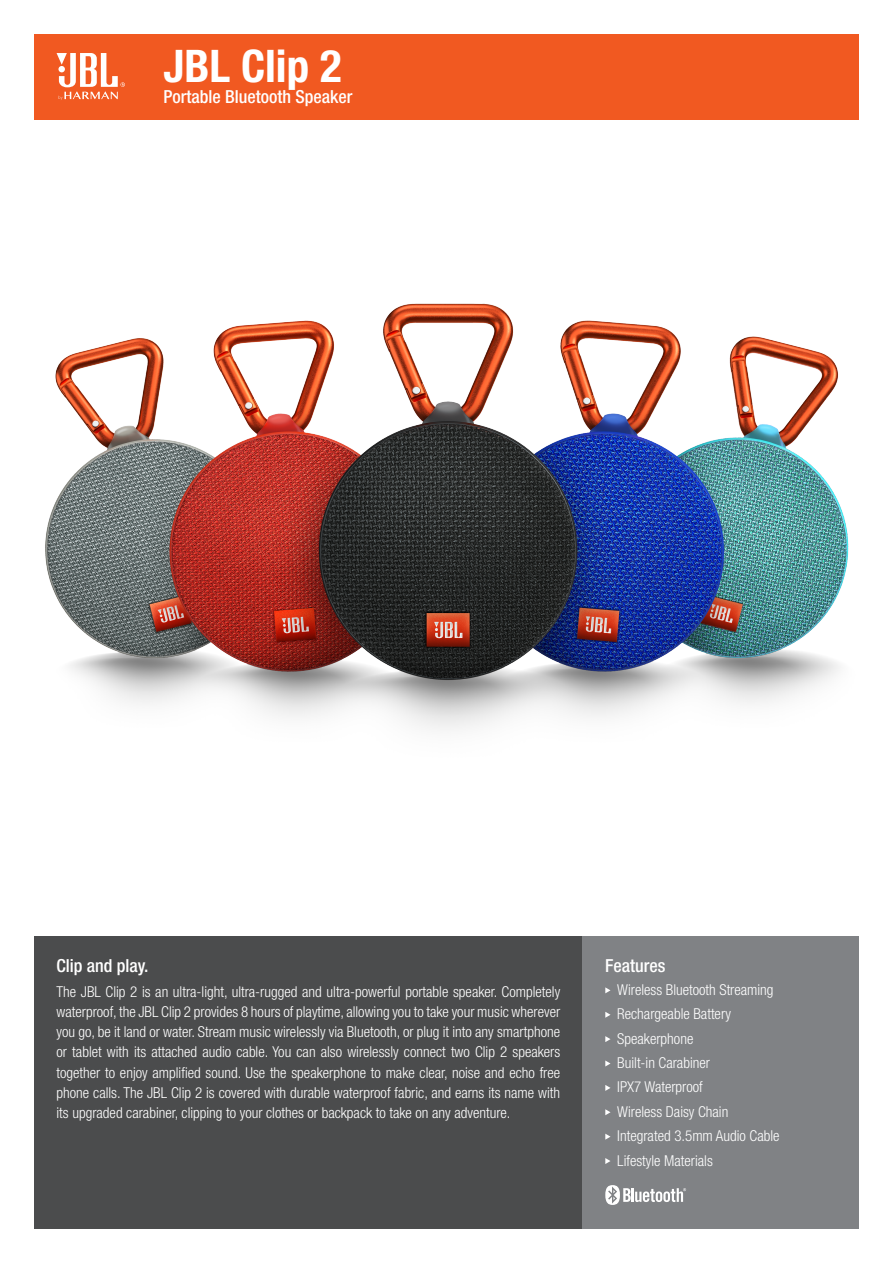
<style>
.page{position:relative;width:893px;height:1263px;background:#fff}
.page>*{position:absolute;margin:0;border:0;box-sizing:border-box;transform-origin:0 0}
.t1{font:700 condensed 45px "Helvetica Neue LT Pro";color:#fff}
.t2{font:500 condensed 18px "Helvetica Neue LT Pro";color:#fff}
.t3{font:300 condensed 15px/20.2px "Helvetica Neue LT Pro";color:#fff;text-align:justify}
</style>
<div class="page">
<img style="left:45px;top:303px;width:804px;height:427px">
<div style="left:34px;top:936px;width:549px;height:293px;background:#4b4c4d"></div>
<div style="left:583px;top:936px;width:276px;height:293px;background:#808285"></div>
<svg style="left:605px;top:987px;width:5px;height:6px"></svg>
<svg style="left:605px;top:1012px;width:5px;height:6px"></svg>
<svg style="left:605px;top:1036px;width:5px;height:6px"></svg>
<svg style="left:605px;top:1060px;width:5px;height:6px"></svg>
<svg style="left:605px;top:1085px;width:5px;height:6px"></svg>
<svg style="left:605px;top:1109px;width:5px;height:6px"></svg>
<svg style="left:605px;top:1134px;width:5px;height:6px"></svg>
<svg style="left:605px;top:1158px;width:5px;height:6px"></svg>
<svg style="left:605px;top:1185px;width:81px;height:20px"></svg>
<div style="left:34px;top:34px;width:825px;height:85px;background:#f15921"></div>
<svg style="left:57px;top:53px;width:68px;height:47px"></svg>
<p class="t1" style="left:163px;top:39px;width:180px">JBL Clip 2</p>
<p class="t2" style="left:163px;top:86px;width:190px">Portable Bluetooth Speaker</p>
<p class="t2" style="left:57px;top:955px;width:93px">Clip and play.</p>
<p class="t3" style="left:57px;top:981px;width:505px">The JBL Clip 2 is an ultra-light, ultra-rugged and ultra-powerful portable speaker. Completely waterproof, the JBL Clip 2 provides 8 hours of playtime, allowing you to take your music wherever you go, be it land or water. Stream music wirelessly via Bluetooth, or plug it into any smartphone or tablet with its attached audio cable. You can also wirelessly connect two Clip 2 speakers together to enjoy amplified sound. Use the speakerphone to make clear, noise and echo free phone calls. The JBL Clip 2 is covered with durable waterproof fabric, and earns its name with its upgraded carabiner, clipping to your clothes or backpack to take on any adventure.</p>
<p class="t2" style="left:605px;top:955px;width:62px">Features</p>
<p class="t3" style="left:617px;top:979px;width:158px">Wireless Bluetooth Streaming</p>
<p class="t3" style="left:617px;top:1004px;width:115px">Rechargeable Battery</p>
<p class="t3" style="left:617px;top:1028px;width:78px">Speakerphone</p>
<p class="t3" style="left:617px;top:1052px;width:94px">Built-in Carabiner</p>
<p class="t3" style="left:617px;top:1077px;width:87px">IPX7 Waterproof</p>
<p class="t3" style="left:617px;top:1101px;width:113px">Wireless Daisy Chain</p>
<p class="t3" style="left:617px;top:1125px;width:164px">Integrated 3.5mm Audio Cable</p>
<p class="t3" style="left:617px;top:1150px;width:97px">Lifestyle Materials</p>
</div>
